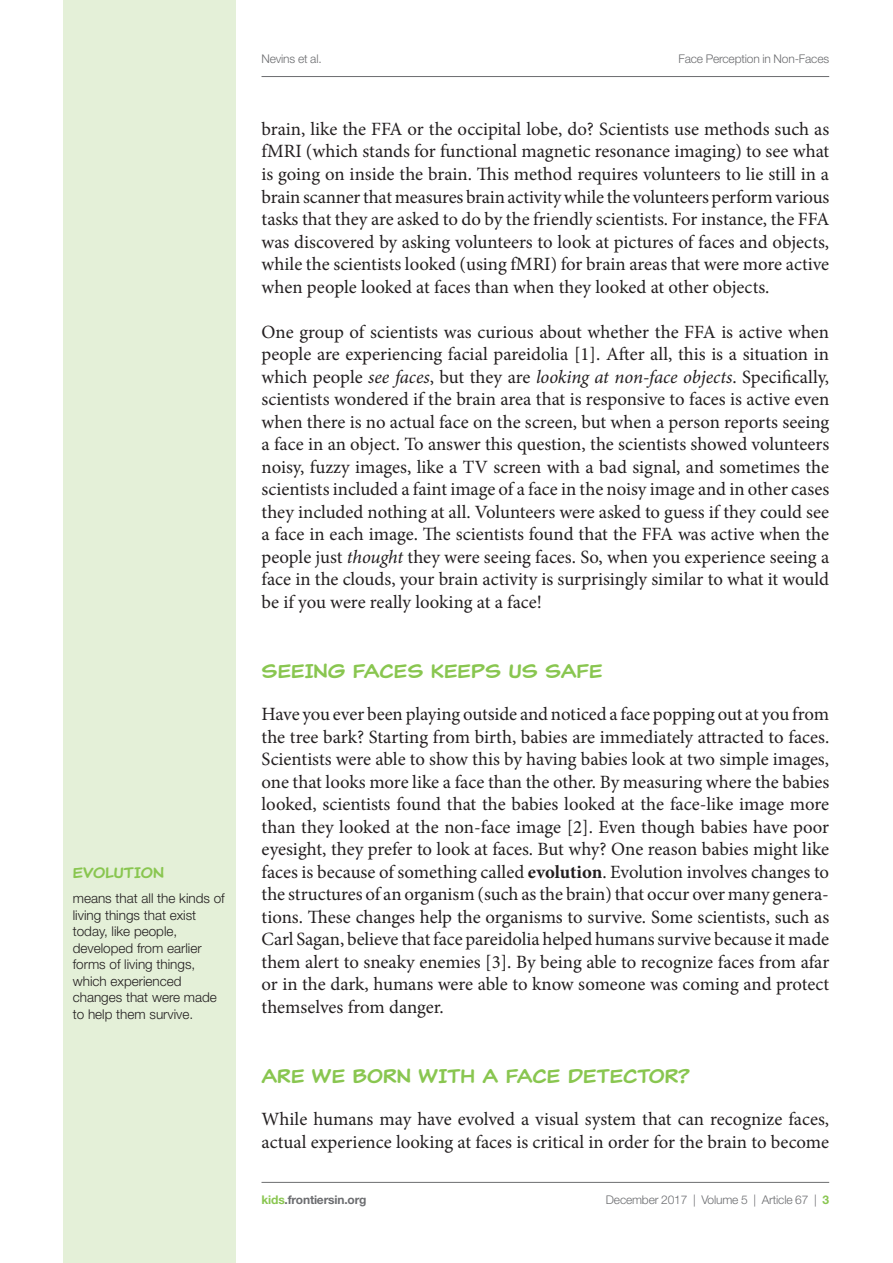
<style>
.page{position:relative;width:893px;height:1263px;background:#fff}
.page>*{position:absolute;margin:0;border:0;box-sizing:border-box;transform-origin:0 0}
.t1{font:19.5px "Classic Comic";color:#89c650}
.t2{font:18.75px/22.5px "Minion Pro";color:#231f20;text-align:justify}
.t3{font:15px "Classic Comic";color:#89c650}
.t4{font:300 13.5px/16.5px "Helvetica Neue LT Std";color:#231f20}
.t5{font:300 12px "Helvetica Neue LT Std";letter-spacing:-.015em;color:#6c6d70}
.t6{font:700 12px "Helvetica Neue LT Std";letter-spacing:-.015em;color:#6c6d70}
.s1{font-style:italic}
.s2{font-weight:700}
.s3{color:#89c650}
.s4{font-weight:700;color:#89c650}
</style>
<div class="page">
<div style="left:64px;top:0;width:172px;height:1263px;background:#e4f0d8"></div>
<hr style="left:261px;top:76px;width:568px;height:1px;background:#6c6d70">
<hr style="left:261px;top:1182px;width:568px;height:1px;background:#6c6d70">
<p class="t3" style="left:73px;top:863px;width:93px">EVOLUTION</p>
<p class="t4" style="left:73px;top:890px;width:154px">means that all the kinds of living things that exist today, like people, developed from earlier forms of living things, which experienced changes that were made to help them survive.</p>
<p class="t5" style="left:261px;top:51px;width:62px">Nevins et al.</p>
<p class="t5" style="left:678px;top:51px;width:152px">Face Perception in Non-Faces</p>
<p class="t2" style="left:262px;top:118px;width:569px">brain, like the FFA or the occipital lobe, do? Scientists use methods such as fMRI (which stands for functional magnetic resonance imaging) to see what is going on inside the brain. This method requires volunteers to lie still in a brain scanner that measures brain activity while the volunteers perform various tasks that they are asked to do by the friendly scientists. For instance, the FFA was discovered by asking volunteers to look at pictures of faces and objects, while the scientists looked (using fMRI) for brain areas that were more active when people looked at faces than when they looked at other objects.</p>
<p class="t2" style="left:262px;top:320px;width:569px">One group of scientists was curious about whether the FFA is active when people are experiencing facial pareidolia [1]. After all, this is a situation in which people <span class="s1">see faces</span>, but they are <span class="s1">looking at non-face objects</span>. Specifically, scientists wondered if the brain area that is responsive to faces is active even when there is no actual face on the screen, but when a person reports seeing a face in an object. To answer this question, the scientists showed volunteers noisy, fuzzy images, like a TV screen with a bad signal, and sometimes the scientists included a faint image of a face in the noisy image and in other cases they included nothing at all. Volunteers were asked to guess if they could see a face in each image. The scientists found that the FFA was active when the people just <span class="s1">thought</span> they were seeing faces. So, when you experience seeing a face in the clouds, your brain activity is surprisingly similar to what it would be if you were really looking at a face!</p>
<p class="t1" style="left:262px;top:658px;width:343px">SEEING FACES KEEPS US SAFE</p>
<p class="t2" style="left:262px;top:703px;width:569px">Have you ever been playing outside and noticed a face popping out at you from the tree bark? Starting from birth, babies are immediately attracted to faces.<br>Scientists were able to show this by having babies look at two simple images, one that looks more like a face than the other. By measuring where the babies looked, scientists found that the babies looked at the face-like image more than they looked at the non-face image [2]. Even though babies have poor eyesight, they prefer to look at faces. But why? One reason babies might like faces is because of something called <span class="s2">evolution</span>. Evolution involves changes to the structures of an organism (such as the brain) that occur over many genera&shy;tions. These changes help the organisms to survive. Some scientists, such as Carl Sagan, believe that face pareidolia helped humans survive because it made them alert to sneaky enemies [3]. By being able to recognize faces from afar or in the dark, humans were able to know someone was coming and protect themselves from danger.</p>
<p class="t1" style="left:262px;top:1063px;width:377px">ARE WE BORN WITH A FACE DETECTO</p>
<p class="t1" style="left:665px;top:1063px;width:27px">R?</p>
<p class="t2" style="left:262px;top:1108px;width:569px">While humans may have evolved a visual system that can recognize faces, actual experience looking at faces is critical in order for the brain to become</p>
<p class="t6" style="left:261px;top:1192px;width:107px"><span class="s3">kids</span>.frontiersin.org</p>
<p class="t5" style="left:606px;top:1192px;width:225px">December 2017 | Volume 5 | Article 67 | <span class="s4">3</span></p>
</div>
